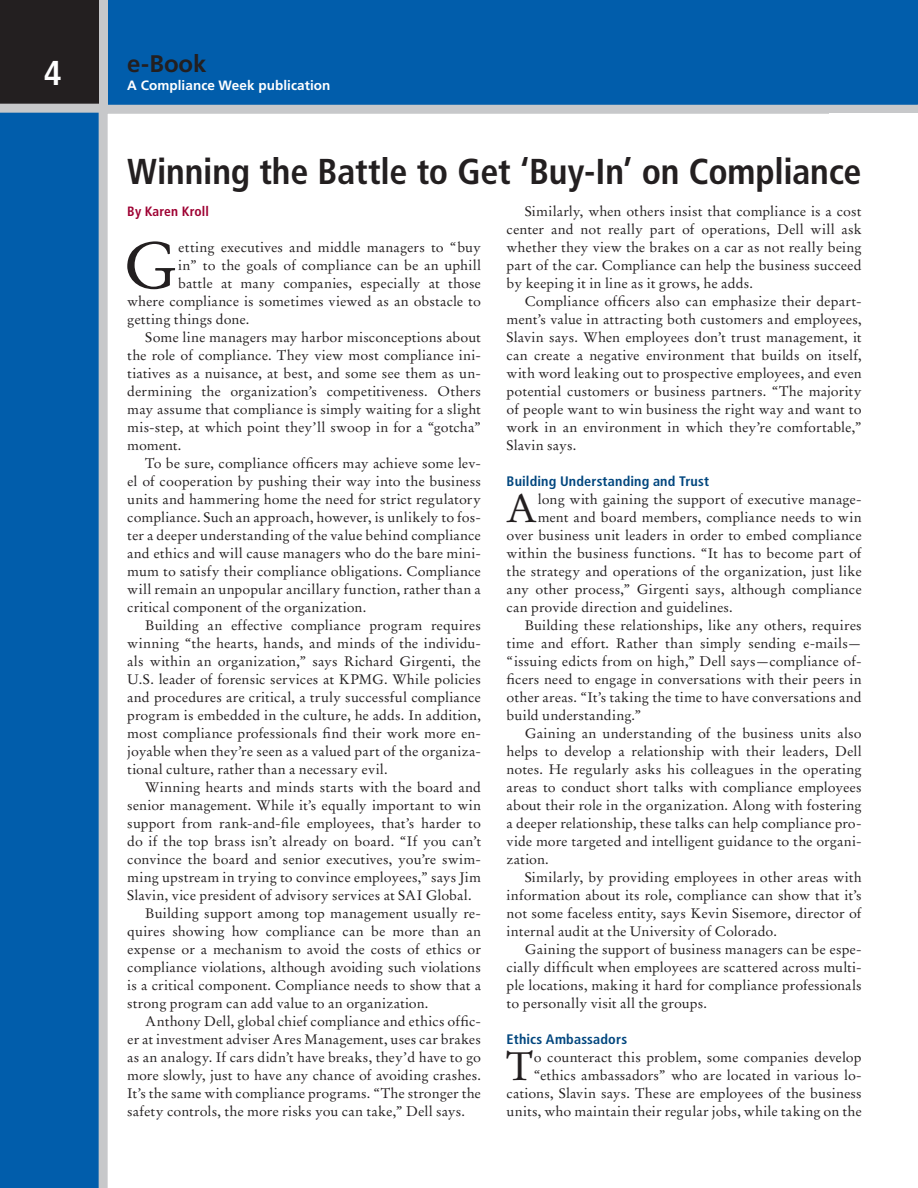
<style>
.page{position:relative;width:918px;height:1188px;background:#015dab}
.page>*{position:absolute;margin:0;border:0;box-sizing:border-box;transform-origin:0 0}
.Body_Copy_1st_Paragr{font:65.1px "Stempel Garamond LT Std";color:#231f20}
.section_title_1st_pa{font:39.45px "Stempel Garamond LT Std";color:#231f20}
.Headline{font:700 condensed 36px "Frutiger LT Std";letter-spacing:-.005em;color:#231f20}
.t1{font:700 condensed 34.5px "Frutiger LT Std";color:#fff}
.t2{font:700 24px "Frutiger LT Std";color:#231f20}
.Body_Copy{font:13.8px/18px "Stempel Garamond LT Std";letter-spacing:.01em;color:#231f20;text-align:justify}
.section_title_1st_pa-2{font:13.8px/18px "Stempel Garamond LT Std";letter-spacing:.01em;color:#231f20;text-align:right}
.Body_Copy_1st_Paragr-2{font:13.8px "Stempel Garamond LT Std";letter-spacing:.01em;color:#231f20}
.Section_Title{font:700 condensed 13.8px "Frutiger LT Std";letter-spacing:.01em;color:#00467e}
.t3{font:700 13.5px "Frutiger LT Std";letter-spacing:.005em;color:#fff}
.Byline{font:700 condensed 13.5px "Frutiger LT Std";letter-spacing:.01em;color:#9e0132}
</style>
<div class="page">
<div style="left:99px;top:105px;width:818px;height:1083px;background:#fff"></div>
<svg style="left:0;top:0;width:108px;height:113px;background:#3c393a"></svg>
<div style="left:829px;top:113px;width:89px;height:1075px;background:#fff"></div>
<h3 class="t1" style="left:44px;top:52px;width:19px">4</h3>
<h3 class="t2" style="left:127px;top:50px;width:81px">e-Book</h3>
<p class="t3" style="left:127px;top:77px;width:205px">A Compliance Week publication</p>
<p class="Headline" style="left:127px;top:150px;width:736px">Winning the Battle to Get ‘Buy-In’ on Compliance</p>
<p class="Byline" style="left:127px;top:203px;width:83px">By Karen Kroll</p>
<p class="Body_Copy_1st_Paragr" style="left:123px;top:227px;width:56px">G</p>
<p class="Body_Copy_1st_Paragr-2" style="left:178px;top:239px;width:304px">etting executives and middle managers to “buy</p>
<p class="Body_Copy_1st_Paragr-2" style="left:178px;top:257px;width:304px">in” to the goals of compliance can be an uphill</p>
<p class="Body_Copy_1st_Paragr-2" style="left:178px;top:275px;width:304px">battle at many companies, especially at those</p>
<p class="Body_Copy_1st_Paragr-2" style="left:127px;top:293px;width:355px">where compliance is sometimes viewed as an obstacle to</p>
<p class="Body_Copy_1st_Paragr-2" style="left:127px;top:311px;width:124px">getting things done.</p>
<p class="Body_Copy" style="left:127px;top:328px;width:355px;text-indent:18px">Some line managers may harbor misconceptions about the role of compliance. They view most compliance ini&shy;tiatives as a nuisance, at best, and some see them as un&shy;dermining the organization’s competitiveness. Others may assume that compliance is simply waiting for a slight mis-step, at which point they’ll swoop in for a “gotcha” moment.</p>
<p class="Body_Copy" style="left:127px;top:454px;width:355px;text-indent:18px">To be sure, compliance officers may achieve some lev&shy;el of cooperation by pushing their way into the business units and hammering home the need for strict regulatory compliance. Such an approach, however, is unlikely to fos&shy;ter a deeper understanding of the value behind compliance and ethics and will cause managers who do the bare mini&shy;mum to satisfy their compliance obligations. Compliance will remain an unpopular ancillary function, rather than a critical component of the organization.</p>
<p class="Body_Copy" style="left:127px;top:616px;width:355px;text-indent:18px">Building an effective compliance program requires winning “the hearts, hands, and minds of the individu&shy;als within an organization,” says Richard Girgenti, the U.S. leader of forensic services at KPMG. While policies and procedures are critical, a truly successful compliance program is embedded in the culture, he adds. In addition, most compliance professionals find their work more en&shy;joyable when they’re seen as a valued part of the organiza&shy;tional culture, rather than a necessary evil.</p>
<p class="Body_Copy" style="left:127px;top:778px;width:355px;text-indent:18px">Winning hearts and minds starts with the board and senior management. While it’s equally important to win support from rank-and-file employees, that’s harder to do if the top brass isn’t already on board. “If you can’t convince the board and senior executives, you’re swim&shy;ming upstream in trying to convince employees,” says Jim Slavin, vice president of advisory services at SAI Global.</p>
<p class="Body_Copy" style="left:127px;top:904px;width:355px;text-indent:18px">Building support among top management usually re&shy;quires showing how compliance can be more than an expense or a mechanism to avoid the costs of ethics or compliance violations, although avoiding such violations is a critical component. Compliance needs to show that a strong program can add value to an organization.</p>
<p class="Body_Copy" style="left:127px;top:1012px;width:355px;text-indent:18px">Anthony Dell, global chief compliance and ethics offic&shy;er at investment adviser Ares Management, uses car brakes as an analogy. If cars didn’t have breaks, they’d have to go more slowly, just to have any chance of avoiding crashes.<br>It’s the same with compliance programs. “The stronger the safety controls, the more risks you can take,” Dell says.</p>
<p class="Body_Copy" style="left:507px;top:202px;width:357px;text-indent:18px">Similarly, when others insist that compliance is a cost center and not really part of operations, Dell will ask whether they view the brakes on a car as not really being part of the car. Compliance can help the business succeed by keeping it in line as it grows, he adds.</p>
<p class="Body_Copy" style="left:507px;top:292px;width:357px;text-indent:18px">Compliance officers also can emphasize their depart&shy;ment’s value in attracting both customers and employees, Slavin says. When employees don’t trust management, it can create a negative environment that builds on itself, with word leaking out to prospective employees, and even potential customers or business partners. “The majority of people want to win business the right way and want to work in an environment in which they’re comfortable,” Slavin says.</p>
<p class="Section_Title" style="left:507px;top:473px;width:204px">Building Understanding and Trust</p>
<p class="section_title_1st_pa" style="left:506px;top:485px;width:33px">A</p>
<p class="section_title_1st_pa-2" style="left:538px;top:490px;width:325px">long with gaining the support of executive manage-</p>
<p class="section_title_1st_pa-2" style="left:538px;top:508px;width:325px">ment and board members, compliance needs to win</p>
<p class="section_title_1st_pa-2" style="left:507px;top:526px;width:357px">over business unit leaders in order to embed compliance</p>
<p class="section_title_1st_pa-2" style="left:507px;top:544px;width:357px">within the business functions. “It has to become part of</p>
<p class="section_title_1st_pa-2" style="left:507px;top:562px;width:357px">the strategy and operations of the organization, just like</p>
<p class="section_title_1st_pa-2" style="left:507px;top:580px;width:357px">any other process,” Girgenti says, although compliance</p>
<p class="section_title_1st_pa-2" style="left:507px;top:598px;width:228px">can provide direction and guidelines.</p>
<p class="Body_Copy" style="left:507px;top:616px;width:357px;text-indent:18px">Building these relationships, like any others, requires time and effort. Rather than simply sending e-mails— “issuing edicts from on high,” Dell says—compliance of&shy;ficers need to engage in conversations with their peers in other areas. “It’s taking the time to have conversations and build understanding.”</p>
<p class="Body_Copy" style="left:507px;top:724px;width:357px;text-indent:18px">Gaining an understanding of the business units also helps to develop a relationship with their leaders, Dell notes. He regularly asks his colleagues in the operating areas to conduct short talks with compliance employees about their role in the organization. Along with fostering a deeper relationship, these talks can help compliance pro&shy;vide more targeted and intelligent guidance to the organi&shy;zation.</p>
<p class="Body_Copy" style="left:507px;top:868px;width:357px;text-indent:18px">Similarly, by providing employees in other areas with information about its role, compliance can show that it’s not some faceless entity, says Kevin Sisemore, director of internal audit at the University of Colorado.</p>
<p class="Body_Copy" style="left:507px;top:940px;width:357px;text-indent:18px">Gaining the support of business managers can be espe&shy;cially difficult when employees are scattered across multi&shy;ple locations, making it hard for compliance professionals to personally visit all the groups.</p>
<p class="Section_Title" style="left:507px;top:1031px;width:122px">Ethics Ambassadors</p>
<p class="section_title_1st_pa" style="left:506px;top:1043px;width:29px">T</p>
<p class="section_title_1st_pa-2" style="left:507px;top:1048px;width:357px">o counteract this problem, some companies develop “ethics ambassadors” who are located in various lo&shy;cations, Slavin says. These are employees of the business units, who maintain their regular jobs, while taking on the</p>
</div>
